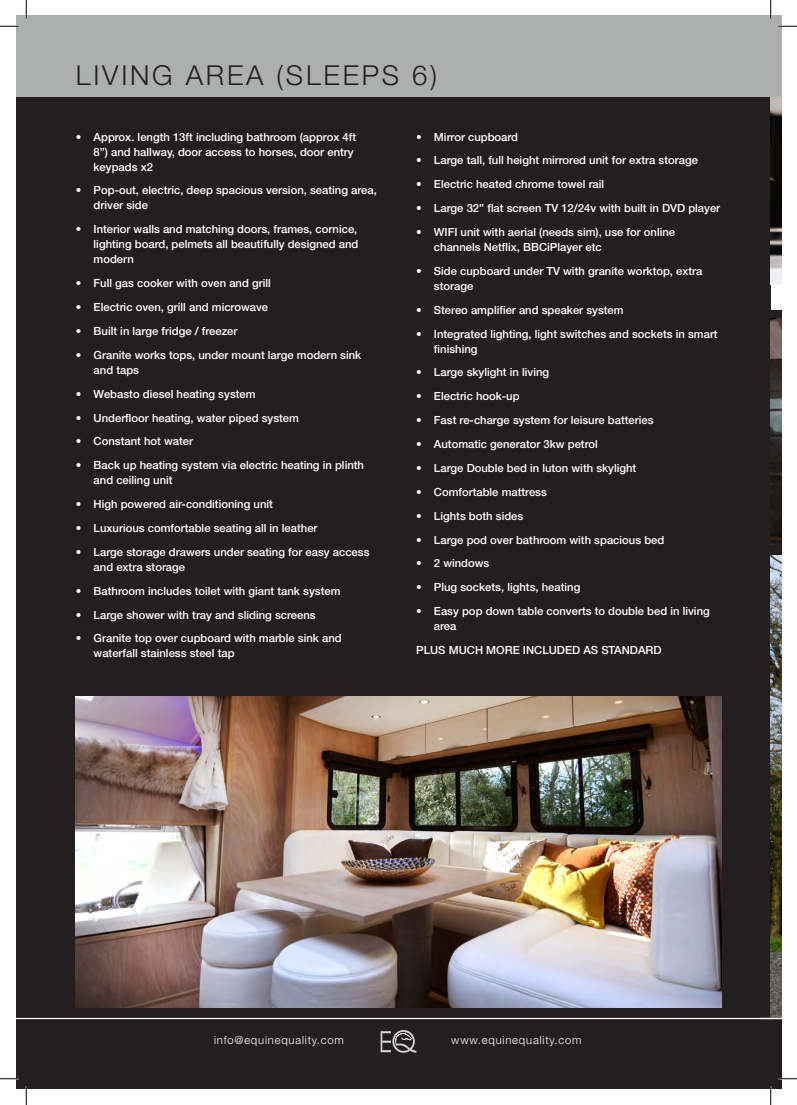
<style>
.page{position:relative;width:797px;height:1105px;background:#fff}
.page>*{position:absolute;margin:0;border:0;box-sizing:border-box;transform-origin:0 0}
.t1{font:300 27.5px "Helvetica Neue LT Std";letter-spacing:.1em;color:#231f20}
.t2{font:500 11.25px/15px "Helvetica Neue LT Std";color:#fff}
.t3{font:300 11.25px "Helvetica Neue LT Std";letter-spacing:.07em;color:#fff}
</style>
<div class="page">
<div style="left:16px;top:16px;width:765px;height:1073px;background:#231f20"></div>
<img style="left:76px;top:697px;width:645px;height:311px">
<hr style="left:16px;top:1018px;width:765px;height:1px;background:#fff">
<img style="left:770px;top:555px;width:11px;height:463px">
<svg style="left:380px;top:1030px;width:36px;height:23px"></svg>
<div style="left:770px;top:76px;width:11px;height:234px;background:#fff"></div>
<img style="left:770px;top:97px;width:11px;height:188px">
<img style="left:770px;top:318px;width:11px;height:226px">
<div style="left:16px;top:16px;width:765px;height:81px;background:#adaeae"></div>
<svg style="left:0;top:25px;width:19px;height:2px"></svg>
<svg style="left:778px;top:25px;width:19px;height:2px"></svg>
<svg style="left:0;top:1078px;width:19px;height:1px"></svg>
<svg style="left:778px;top:1078px;width:19px;height:1px"></svg>
<svg style="left:25px;top:0;width:2px;height:19px"></svg>
<svg style="left:25px;top:1086px;width:2px;height:19px"></svg>
<svg style="left:770px;top:0;width:1px;height:19px"></svg>
<svg style="left:770px;top:1086px;width:1px;height:19px"></svg>
<p class="t1" style="left:76px;top:58px;width:362px">LIVING AREA (SLEEPS 6)</p>
<p class="t2" style="left:94px;top:129px;width:264px;text-indent:-18px">• Approx. length 13ft including bathroom (approx 4ft<br>8”) and hallway, door access to horses, door entry keypads x2</p>
<p class="t2" style="left:94px;top:183px;width:285px;text-indent:-18px">• Pop-out, electric, deep spacious version, seating area, driver side</p>
<p class="t2" style="left:94px;top:222px;width:266px;text-align:justify;text-indent:-18px">• Interior walls and matching doors, frames, cornice, lighting board, pelmets all beautifully designed and modern</p>
<p class="t2" style="left:76px;top:276px;width:196px">• Full gas cooker with oven and grill</p>
<p class="t2" style="left:76px;top:299px;width:194px">• Electric oven, grill and microwave</p>
<p class="t2" style="left:76px;top:323px;width:163px">• Built in large fridge / freezer</p>
<p class="t2" style="left:94px;top:347px;width:269px;text-indent:-18px">• Granite works tops, under mount large modern sink and taps</p>
<p class="t2" style="left:76px;top:386px;width:181px">• Webasto diesel heating system</p>
<p class="t2" style="left:76px;top:410px;width:224px">• Underfloor heating, water piped system</p>
<p class="t2" style="left:76px;top:434px;width:119px">• Constant hot water</p>
<p class="t2" style="left:94px;top:458px;width:272px;text-indent:-18px">• Back up heating system via electric heating in plinth and ceiling unit</p>
<p class="t2" style="left:76px;top:496px;width:198px">• High powered air-conditioning unit</p>
<p class="t2" style="left:76px;top:520px;width:243px">• Luxurious comfortable seating all in leather</p>
<p class="t2" style="left:94px;top:544px;width:277px;text-indent:-18px">• Large storage drawers under seating for easy access and extra storage</p>
<p class="t2" style="left:76px;top:583px;width:266px">• Bathroom includes toilet with giant tank system</p>
<p class="t2" style="left:76px;top:607px;width:241px">• Large shower with tray and sliding screens</p>
<p class="t2" style="left:94px;top:631px;width:249px;text-indent:-18px">• Granite top over cupboard with marble sink and waterfall stainless steel tap</p>
<p class="t2" style="left:416px;top:129px;width:103px">• Mirror cupboard</p>
<p class="t2" style="left:416px;top:153px;width:283px">• Large tall, full height mirrored unit for extra storage</p>
<p class="t2" style="left:416px;top:177px;width:190px">• Electric heated chrome towel rail</p>
<p class="t2" style="left:416px;top:201px;width:305px">• Large 32” flat screen TV 12/24v with built in DVD player</p>
<p class="t2" style="left:434px;top:224px;width:243px;text-indent:-18px">• WIFI unit with aerial (needs sim), use for online channels Netflix, BBCiPlayer etc</p>
<p class="t2" style="left:434px;top:263px;width:270px;text-indent:-18px">• Side cupboard under TV with granite worktop, extra storage</p>
<p class="t2" style="left:416px;top:302px;width:209px">• Stereo amplifier and speaker system</p>
<p class="t2" style="left:434px;top:326px;width:285px;text-indent:-18px">• Integrated lighting, light switches and sockets in smart finishing</p>
<p class="t2" style="left:416px;top:365px;width:134px">• Large skylight in living</p>
<p class="t2" style="left:416px;top:389px;width:105px">• Electric hook-up</p>
<p class="t2" style="left:416px;top:413px;width:239px">• Fast re-charge system for leisure batteries</p>
<p class="t2" style="left:416px;top:436px;width:183px">• Automatic generator 3kw petrol</p>
<p class="t2" style="left:416px;top:460px;width:222px">• Large Double bed in luton with skylight</p>
<p class="t2" style="left:416px;top:484px;width:132px">• Comfortable mattress</p>
<p class="t2" style="left:416px;top:508px;width:109px">• Lights both sides</p>
<p class="t2" style="left:416px;top:532px;width:250px">• Large pod over bathroom with spacious bed</p>
<p class="t2" style="left:416px;top:556px;width:75px">• 2 windows</p>
<p class="t2" style="left:416px;top:580px;width:166px">• Plug sockets, lights, heating</p>
<p class="t2" style="left:434px;top:603px;width:277px;text-indent:-18px">• Easy pop down table converts to double bed in living area</p>
<p class="t2" style="left:416px;top:642px;width:247px">PLUS MUCH MORE INCLUDED AS STANDARD</p>
<p class="t3" style="left:214px;top:1033px;width:131px">info@equinequality.com</p>
<p class="t3" style="left:451px;top:1033px;width:132px">www.equinequality.com</p>
</div>
